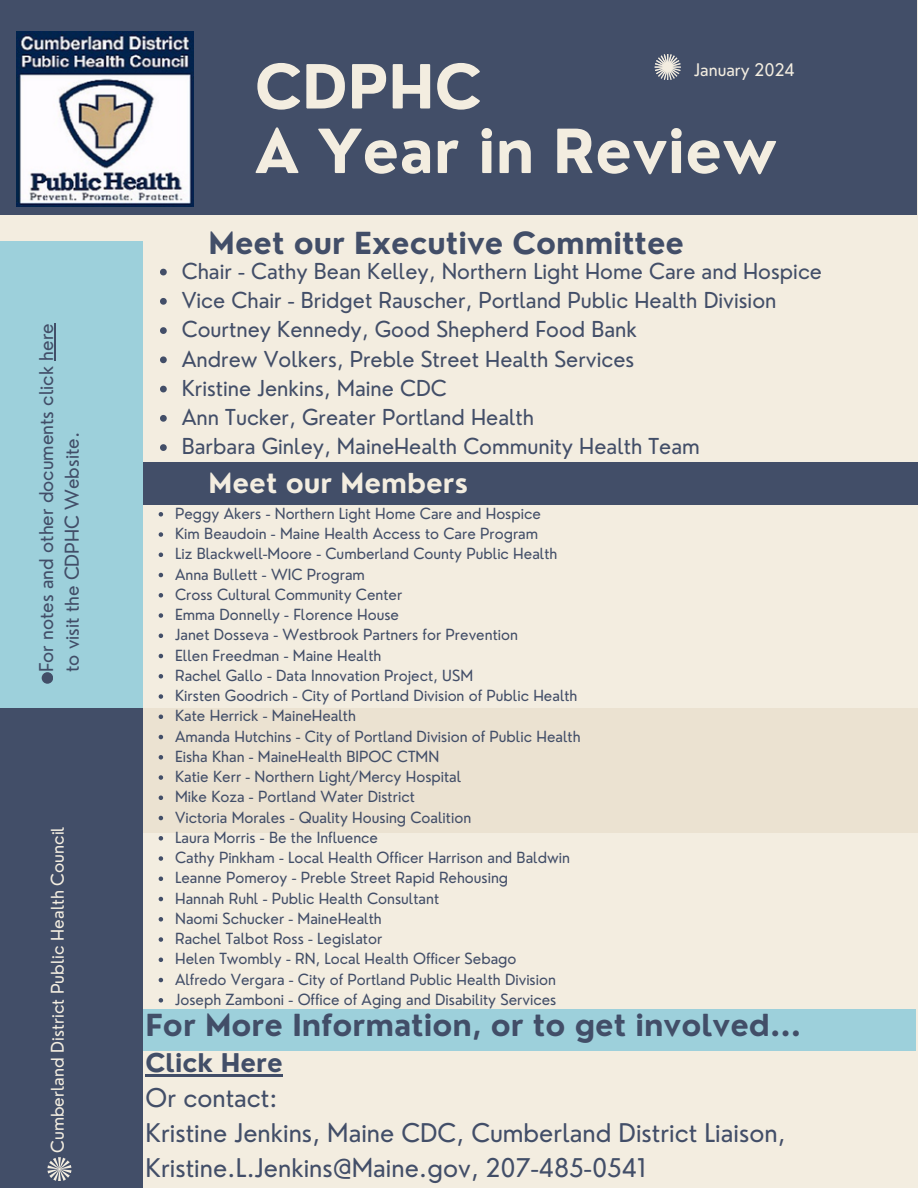
<style>
.page{position:relative;width:918px;height:1188px;background:#f3ede0}
.page>*{position:absolute;margin:0;border:0;box-sizing:border-box;transform-origin:0 0}
.t1{font:700 59.25px/64.5px "Nourd";color:#f3ede0}
.t2{font:700 29.7px "Nourd";color:#424e68}
.t3{font:700 26.85px "Nourd";color:#f3ede0}
.t4{font:25.2px/34.8px "Nourd";color:#424e68}
.t5{font:21.45px "Nourd";color:#424e68}
.t6{font:18.6px/25.8px "Nourd";color:#424e68}
.t7{font:17.1px "Nourd";color:#f3ede0}
.t8{font:16.95px "Nourd";color:#f3ede0}
.t9{font:15px "Nourd";color:#424e68}
.s1{font-weight:700}
</style>
<div class="page">
<div style="left:143px;top:708px;width:775px;height:125px;background:#ebe2d1"></div>
<div style="left:143px;top:1009px;width:773px;height:42px;background:#9dd0db"></div>
<div style="left:137px;top:463px;width:781px;height:42px;background:#424e68"></div>
<div style="left:0;top:708px;width:143px;height:480px;background:#424e68"></div>
<div style="left:0;top:0;width:916px;height:215px;background:#424e68"></div>
<div style="left:0;top:241px;width:143px;height:466px;background:#9dd0db"></div>
<svg style="left:655px;top:54px;width:26px;height:26px"></svg>
<svg style="left:47px;top:1157px;width:24px;height:24px"></svg>
<div style="left:42px;top:672px;width:11px;height:12px;background:#424e68;border-radius:50%"></div>
<img style="left:17px;top:31px;width:176px;height:176px">
<svg style="left:160px;top:269px;width:7px;height:6px"></svg>
<svg style="left:160px;top:298px;width:7px;height:7px"></svg>
<svg style="left:160px;top:327px;width:7px;height:7px"></svg>
<svg style="left:160px;top:356px;width:7px;height:7px"></svg>
<svg style="left:160px;top:386px;width:7px;height:6px"></svg>
<svg style="left:160px;top:415px;width:7px;height:7px"></svg>
<svg style="left:160px;top:444px;width:7px;height:7px"></svg>
<hr style="left:54px;top:323px;width:1px;height:38px;background:#424e68">
<svg style="left:159px;top:512px;width:4px;height:5px"></svg>
<svg style="left:159px;top:532px;width:4px;height:5px"></svg>
<svg style="left:159px;top:553px;width:4px;height:4px"></svg>
<svg style="left:159px;top:573px;width:4px;height:4px"></svg>
<svg style="left:159px;top:593px;width:4px;height:5px"></svg>
<svg style="left:159px;top:613px;width:4px;height:5px"></svg>
<svg style="left:159px;top:634px;width:4px;height:4px"></svg>
<svg style="left:159px;top:654px;width:4px;height:4px"></svg>
<svg style="left:159px;top:674px;width:4px;height:5px"></svg>
<svg style="left:159px;top:694px;width:4px;height:5px"></svg>
<svg style="left:159px;top:715px;width:4px;height:4px"></svg>
<svg style="left:159px;top:735px;width:4px;height:4px"></svg>
<svg style="left:159px;top:755px;width:4px;height:5px"></svg>
<svg style="left:159px;top:775px;width:4px;height:5px"></svg>
<svg style="left:159px;top:796px;width:4px;height:4px"></svg>
<svg style="left:159px;top:816px;width:4px;height:4px"></svg>
<svg style="left:159px;top:836px;width:4px;height:5px"></svg>
<svg style="left:159px;top:856px;width:4px;height:5px"></svg>
<svg style="left:159px;top:877px;width:4px;height:4px"></svg>
<svg style="left:159px;top:897px;width:4px;height:4px"></svg>
<svg style="left:159px;top:917px;width:4px;height:5px"></svg>
<svg style="left:159px;top:937px;width:4px;height:5px"></svg>
<svg style="left:159px;top:958px;width:4px;height:4px"></svg>
<svg style="left:159px;top:978px;width:4px;height:4px"></svg>
<svg style="left:159px;top:998px;width:4px;height:5px"></svg>
<hr style="left:146px;top:1075px;width:137px;height:2px;background:#424e68">
<p class="t6" style="left:33px;top:672px;width:350px;rotate:-90deg">For notes and other documents click here to visit the CDPHC Website.</p>
<p class="t7" style="left:47px;top:1153px;width:328px;rotate:-90deg">Cumberland District Public Health Council</p>
<h1 class="t1" style="left:255px;top:54px;width:524px">CDPHC<br>A Year in Review</h1>
<p class="t8" style="left:694px;top:59px;width:102px">January 2024</p>
<h5 class="t2" style="left:209px;top:224px;width:477px">Meet our Executive Committee</h5>
<h2 class="t5" style="left:182px;top:257px;width:642px">Chair - Cathy Bean Kelley, Northern Light Home Care and Hospice</h2>
<h5 class="t5" style="left:182px;top:287px;width:596px">Vice Chair - Bridget Rauscher, Portland Public Health Division</h5>
<p class="t5" style="left:182px;top:316px;width:457px">Courtney Kennedy, Good Shepherd Food Bank</p>
<p class="t5" style="left:182px;top:345px;width:454px">Andrew Volkers, Preble Street Health Services</p>
<p class="t5" style="left:182px;top:374px;width:266px">Kristine Jenkins, Maine CDC</p>
<p class="t5" style="left:182px;top:404px;width:354px">Ann Tucker, Greater Portland Health</p>
<p class="t5" style="left:182px;top:433px;width:520px">Barbara Ginley, MaineHealth Community Health Team</p>
<h2 class="t3" style="left:209px;top:466px;width:261px">Meet our Members</h2>
<p class="t9" style="left:175px;top:504px;width:367px">Peggy Akers - Northern Light Home Care and Hospice</p>
<p class="t9" style="left:175px;top:524px;width:365px">Kim Beaudoin - Maine Health Access to Care Program</p>
<p class="t9" style="left:175px;top:544px;width:384px">Liz Blackwell-Moore - Cumberland County Public Health</p>
<p class="t9" style="left:175px;top:565px;width:191px">Anna Bullett - WIC Program</p>
<p class="t9" style="left:175px;top:585px;width:229px">Cross Cultural Community Center</p>
<p class="t9" style="left:175px;top:605px;width:226px">Emma Donnelly - Florence House</p>
<p class="t9" style="left:175px;top:625px;width:344px">Janet Dosseva - Westbrook Partners for Prevention</p>
<p class="t9" style="left:175px;top:646px;width:208px">Ellen Freedman - Maine Health</p>
<p class="t9" style="left:175px;top:666px;width:300px">Rachel Gallo - Data Innovation Project, USM</p>
<p class="t9" style="left:175px;top:686px;width:404px">Kirsten Goodrich - City of Portland Division of Public Health</p>
<p class="t9" style="left:175px;top:706px;width:182px">Kate Herrick - MaineHealth</p>
<p class="t9" style="left:175px;top:727px;width:407px">Amanda Hutchins - City of Portland Division of Public Health</p>
<p class="t9" style="left:175px;top:747px;width:266px">Eisha Khan - MaineHealth BIPOC CTMN</p>
<p class="t9" style="left:175px;top:767px;width:288px">Katie Kerr - Northern Light/Mercy Hospital</p>
<p class="t9" style="left:175px;top:787px;width:241px">Mike Koza - Portland Water District</p>
<p class="t9" style="left:175px;top:808px;width:298px">Victoria Morales - Quality Housing Coalition</p>
<p class="t9" style="left:175px;top:828px;width:205px">Laura Morris - Be the Influence</p>
<p class="t9" style="left:175px;top:848px;width:396px">Cathy Pinkham - Local Health Officer Harrison and Baldwin</p>
<p class="t9" style="left:175px;top:868px;width:335px">Leanne Pomeroy - Preble Street Rapid Rehousing</p>
<p class="t9" style="left:175px;top:889px;width:266px">Hannah Ruhl - Public Health Consultant</p>
<p class="t9" style="left:175px;top:909px;width:208px">Naomi Schucker - MaineHealth</p>
<p class="t9" style="left:175px;top:929px;width:209px">Rachel Talbot Ross - Legislator</p>
<p class="t9" style="left:175px;top:949px;width:343px">Helen Twombly - RN, Local Health Officer Sebago</p>
<p class="t9" style="left:175px;top:970px;width:382px">Alfredo Vergara - City of Portland Public Health Division</p>
<p class="t9" style="left:175px;top:990px;width:383px">Joseph Zamboni - Office of Aging and Disability Services</p>
<h5 class="t2" style="left:146px;top:1007px;width:657px">For More Information, or to get involved...</h5>
<h5 class="t4" style="left:146px;top:1045px;width:641px"><span class="s1">Click Here<br></span>Or contact:<br>Kristine Jenkins, Maine CDC, Cumberland District Liaison,<br>Kristine.L.Jenkins@Maine.gov, 207-485-0541</h5>
</div>
